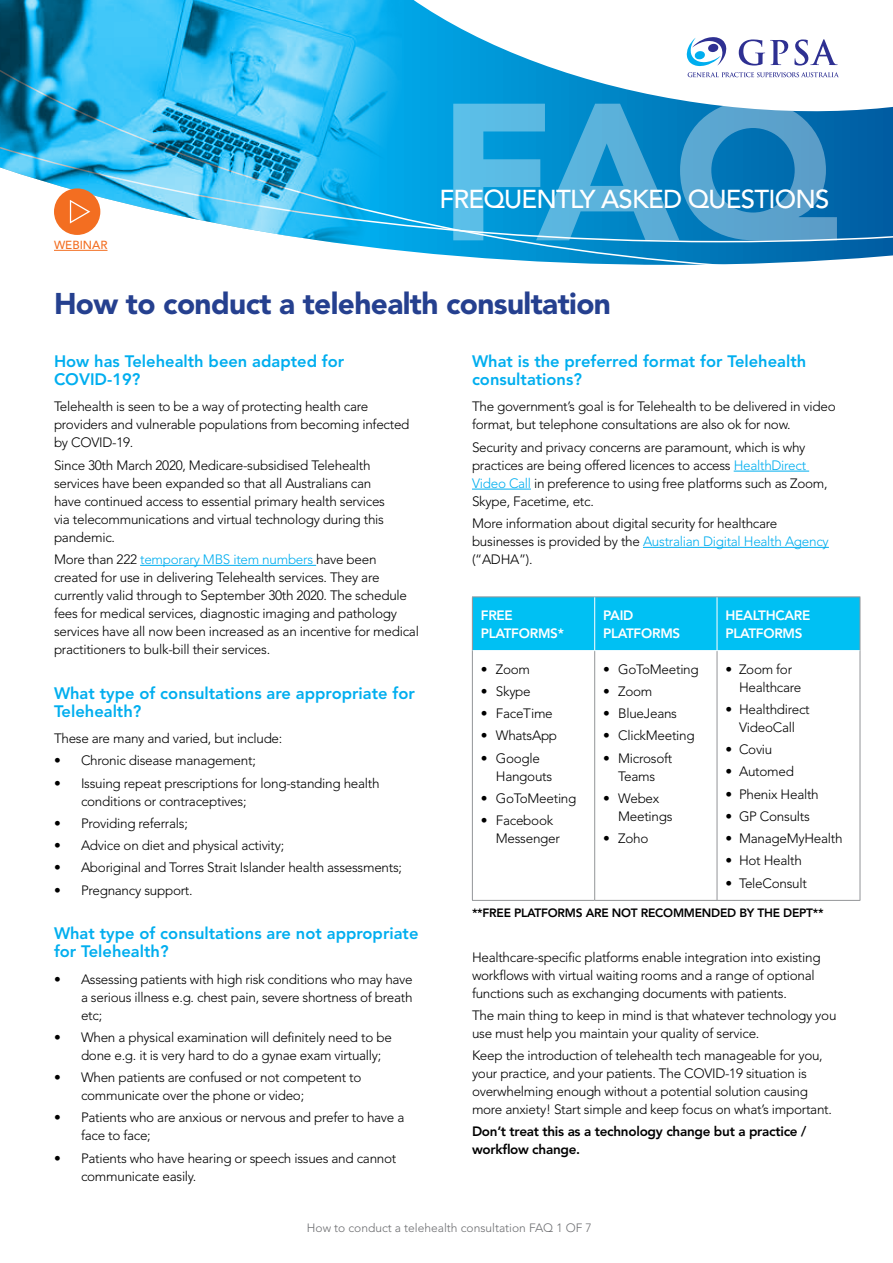
<style>
.page{position:relative;width:893px;height:1263px;background:#fff}
.page>*{position:absolute;margin:0;border:0;box-sizing:border-box;transform-origin:0 0}
.t1{font:900 192.9px "Avenir LT Std";color:#fff}
.t2{font:900 29.7px "Avenir LT Std";letter-spacing:-.02em;color:#25408f}
.t3{font:500 25.8px "Avenir LT Std";letter-spacing:-.03em;color:#fff}
.t4{font:800 16.5px/18px "Avenir LT Std";color:#00aeef}
.t5{font:300 13.5px/18px "Avenir LT Std";letter-spacing:-.02em;color:#000}
.t6{font:800 13.5px/18px "Avenir LT Std";letter-spacing:-.02em;color:#000}
.t7{font:800 13.5px/18px "Avenir LT Std";letter-spacing:-.02em;color:#fff}
.t8{font:800 12px "Avenir LT Std";letter-spacing:-.02em;color:#000}
.t9{font:300 12px "Avenir LT Std";color:#6d6e71}
.t10{font:500 11.7px "Avenir LT Std";color:#f36e21}
.s1{color:#00aeef}
</style>
<div class="page">
<svg style="left:401px;top:136px;width:492px;height:129px;background:#0c87c5"></svg>
<svg style="left:401px;top:0;width:492px;height:136px"></svg>
<svg style="left:687px;top:37px;width:39px;height:29px"></svg>
<svg style="left:688px;top:72px;width:151px;height:5px"></svg>
<svg style="left:739px;top:39px;width:49px;height:27px"></svg>
<svg style="left:794px;top:39px;width:44px;height:27px"></svg>
<img style="left:0;top:0;width:401px;height:251px">
<hr style="left:140px;top:565px;width:176px;height:1px;background:#00aeef">
<hr style="left:734px;top:471px;width:75px;height:1px;background:#00aeef">
<hr style="left:472px;top:489px;width:59px;height:1px;background:#00aeef">
<hr style="left:643px;top:547px;width:186px;height:1px;background:#00aeef">
<div style="left:473px;top:597px;width:387px;height:53px;background:#00c0f3"></div>
<hr style="left:472px;top:596px;width:123px;height:1px;background:#939598">
<hr style="left:472px;top:597px;width:1px;height:54px;background:#939598">
<hr style="left:595px;top:596px;width:122px;height:1px;background:#939598">
<hr style="left:717px;top:596px;width:143px;height:1px;background:#939598">
<hr style="left:860px;top:597px;width:1px;height:54px;background:#939598">
<hr style="left:472px;top:651px;width:1px;height:249px;background:#939598">
<hr style="left:594px;top:651px;width:1px;height:249px;background:#939598">
<hr style="left:717px;top:651px;width:1px;height:249px;background:#939598">
<hr style="left:860px;top:651px;width:1px;height:249px;background:#939598">
<hr style="left:472px;top:900px;width:123px;height:1px;background:#939598">
<hr style="left:595px;top:900px;width:122px;height:1px;background:#939598">
<hr style="left:717px;top:900px;width:143px;height:1px;background:#939598">
<hr style="left:594px;top:597px;width:1px;height:53px;background:#fff">
<hr style="left:717px;top:597px;width:1px;height:53px;background:#fff">
<hr style="left:54px;top:250px;width:54px;height:1px;background:#f36e21">
<div style="left:54px;top:188px;width:46px;height:47px;background:#f36e21;border-radius:50%"></div>
<svg style="left:70px;top:200px;width:20px;height:24px"></svg>
<p class="t10" style="left:54px;top:238px;width:55px">WEBINAR</p>
<h1 class="t1" style="left:438px;top:56px;width:401px">FAQ</h1>
<h3 class="t3" style="left:439px;top:184px;width:391px">FREQUENTLY ASKED QUESTIONS</h3>
<h2 class="t2" style="left:54px;top:286px;width:558px">How to conduct a telehealth consultation</h2>
<p class="t4" style="left:54px;top:352px;width:292px">How has Telehealth been adapted for<br>COVID-19?</p>
<p class="t5" style="left:54px;top:398px;width:357px">Telehealth is seen to be a way of protecting health care providers and vulnerable populations from becoming infected by COVID-19.</p>
<p class="t5" style="left:54px;top:456px;width:332px">Since 30th March 2020, Medicare-subsidised Telehealth services have been expanded so that all Australians can have continued access to essential primary health services via telecommunications and virtual technology during this pandemic.</p>
<p class="t5" style="left:54px;top:550px;width:366px">More than 222 <span class="s1">temporary MBS item numbers</span> have been created for use in delivering Telehealth services. They are currently valid through to September 30th 2020. The schedule fees for medical services, diagnostic imaging and pathology services have all now been increased as an incentive for medical practitioners to bulk-bill their services.</p>
<p class="t4" style="left:54px;top:684px;width:362px">What type of consultations are appropriate for<br>Telehealth?</p>
<p class="t5" style="left:54px;top:729px;width:230px">These are many and varied, but include:</p>
<p class="t5" style="left:54px;top:752px;width:203px">• Chronic disease management;</p>
<p class="t5" style="left:81px;top:774px;width:300px;text-indent:-27px">• Issuing repeat prescriptions for long-standing health conditions or contraceptives;</p>
<p class="t5" style="left:54px;top:814px;width:135px">• Providing referrals;</p>
<p class="t5" style="left:54px;top:836px;width:232px">• Advice on diet and physical activity;</p>
<p class="t5" style="left:54px;top:859px;width:350px">• Aboriginal and Torres Strait Islander health assessments;</p>
<p class="t5" style="left:54px;top:881px;width:140px">• Pregnancy support.</p>
<p class="t4" style="left:54px;top:924px;width:366px">What type of consultations are not appropriate for Telehealth?</p>
<p class="t5" style="left:81px;top:970px;width:333px;text-align:justify;text-indent:-27px">• Assessing patients with high risk conditions who may have a serious illness e.g. chest pain, severe shortness of breath etc;</p>
<p class="t5" style="left:81px;top:1028px;width:312px;text-indent:-27px">• When a physical examination will definitely need to be done e.g. it is very hard to do a gynae exam virtually;</p>
<p class="t5" style="left:81px;top:1068px;width:282px;text-indent:-27px">• When patients are confused or not competent to communicate over the phone or video;</p>
<p class="t5" style="left:81px;top:1109px;width:325px;text-indent:-27px">• Patients who are anxious or nervous and prefer to have a face to face;</p>
<p class="t5" style="left:81px;top:1149px;width:317px;text-indent:-27px">• Patients who have hearing or speech issues and cannot communicate easily.</p>
<p class="t4" style="left:472px;top:352px;width:336px">What is the preferred format for Telehealth consultations?</p>
<p class="t5" style="left:472px;top:398px;width:365px">The government’s goal is for Telehealth to be delivered in video format, but telephone consultations are also ok for now.</p>
<p class="t5" style="left:472px;top:438px;width:357px">Security and privacy concerns are paramount, which is why practices are being offered licences to access <span class="s1">HealthDirect Video Call</span> in preference to using free platforms such as Zoom, Skype, Facetime, etc.</p>
<p class="t5" style="left:472px;top:514px;width:358px">More information about digital security for healthcare businesses is provided by the <span class="s1">Australian Digital Health Agency </span>(“ADHA”).</p>
<p class="t7" style="left:481px;top:606px;width:85px">FREE<br>PLATFORMS*</p>
<p class="t7" style="left:603px;top:606px;width:79px">PAID<br>PLATFORMS</p>
<p class="t7" style="left:725px;top:606px;width:86px">HEALTHCARE<br>PLATFORMS</p>
<p class="t5" style="left:481px;top:660px;width:51px">• Zoom</p>
<p class="t5" style="left:481px;top:682px;width:51px">• Skype</p>
<p class="t5" style="left:481px;top:704px;width:73px">• FaceTime</p>
<p class="t5" style="left:481px;top:727px;width:78px">• WhatsApp</p>
<p class="t5" style="left:496px;top:749px;width:58px;text-indent:-15px">• Google<br>Hangouts</p>
<p class="t5" style="left:481px;top:789px;width:97px">• GoToMeeting</p>
<p class="t5" style="left:496px;top:811px;width:66px;text-indent:-15px">• Facebook<br>Messenger</p>
<p class="t5" style="left:739px;top:660px;width:64px;text-indent:-14px">• Zoom for<br>Healthcare</p>
<p class="t5" style="left:725px;top:700px;width:86px;text-align:center">• Healthdirect<br>VideoCall</p>
<p class="t5" style="left:725px;top:740px;width:48px">• Coviu</p>
<p class="t5" style="left:725px;top:763px;width:70px">• Automed</p>
<p class="t5" style="left:725px;top:785px;width:95px">• Phenix Health</p>
<p class="t5" style="left:725px;top:807px;width:86px">• GP Consults</p>
<p class="t5" style="left:725px;top:829px;width:119px">• ManageMyHealth</p>
<p class="t5" style="left:725px;top:852px;width:78px">• Hot Health</p>
<p class="t5" style="left:725px;top:874px;width:83px">• TeleConsult</p>
<p class="t8" style="left:472px;top:906px;width:353px">**FREE PLATFORMS ARE NOT RECOMMENDED BY THE DEPT**</p>
<p class="t5" style="left:472px;top:948px;width:350px">Healthcare-specific platforms enable integration into existing workflows with virtual waiting rooms and a range of optional functions such as exchanging documents with patients.</p>
<p class="t5" style="left:472px;top:1006px;width:366px">The main thing to keep in mind is that whatever technology you use must help you maintain your quality of service.</p>
<p class="t5" style="left:472px;top:1046px;width:361px">Keep the introduction of telehealth tech manageable for you, your practice, and your patients. The COVID-19 situation is overwhelming enough without a potential solution causing more anxiety! Start simple and keep focus on what’s important.</p>
<p class="t6" style="left:472px;top:1122px;width:336px">Don’t treat this as a technology change but a practice / workflow change.</p>
<p class="t5" style="left:603px;top:660px;width:97px">• GoToMeeting</p>
<p class="t5" style="left:603px;top:682px;width:51px">• Zoom</p>
<p class="t5" style="left:603px;top:704px;width:75px">• BlueJeans</p>
<p class="t5" style="left:603px;top:727px;width:93px">• ClickMeeting</p>
<p class="t5" style="left:603px;top:749px;width:71px;text-align:center">• Microsoft<br>Teams</p>
<p class="t5" style="left:618px;top:789px;width:56px;text-indent:-15px">• Webex<br>Meetings</p>
<p class="t5" style="left:603px;top:829px;width:47px">• Zoho</p>
<p class="t9" style="left:307px;top:1220px;width:286px">How to conduct a telehealth consultation FAQ 1 OF 7</p>
</div>
